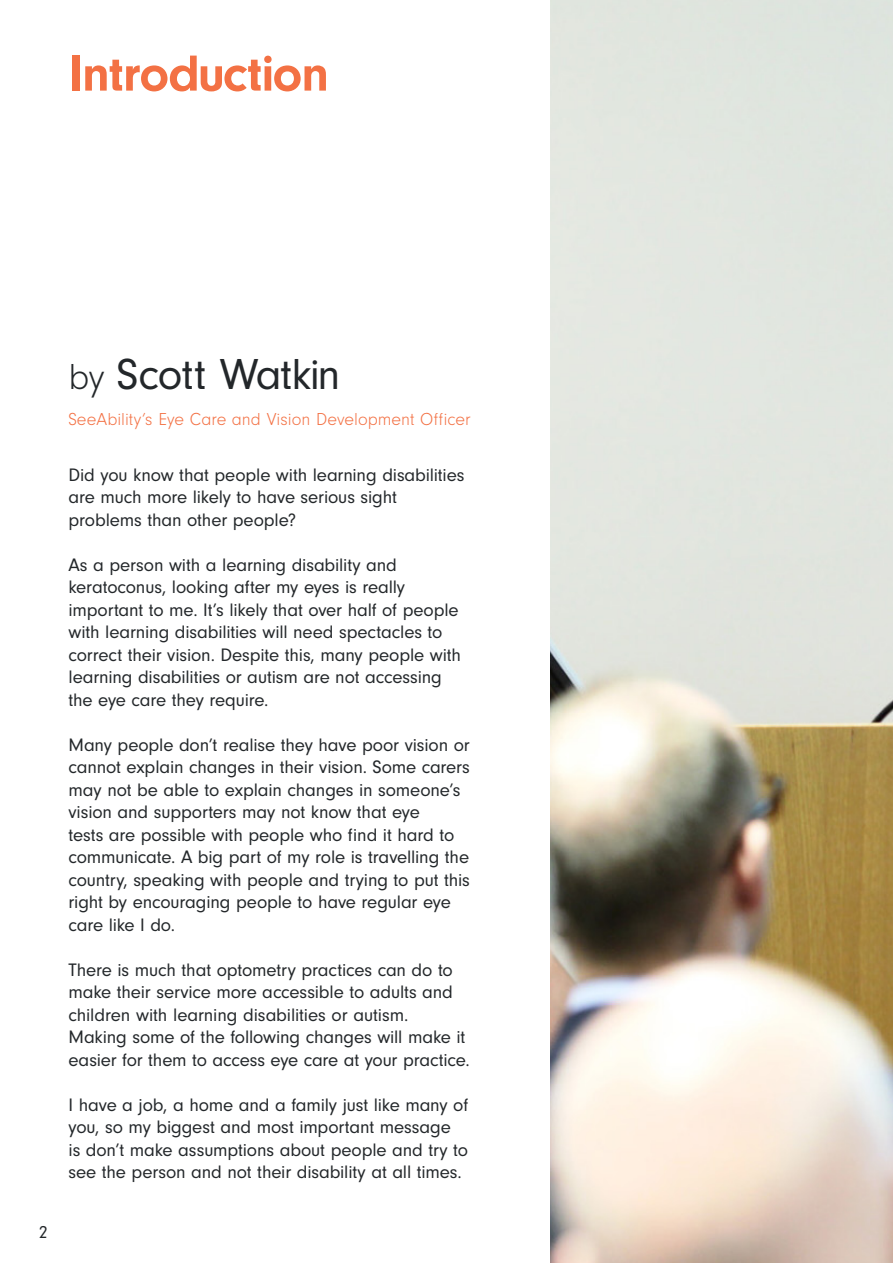
<style>
.page{position:relative;width:893px;height:1263px;background:#fff}
.page>*{position:absolute;margin:0;border:0;box-sizing:border-box;transform-origin:0 0}
.t1{font:700 52.5px "Neuzeit Gro";letter-spacing:-.02em;color:#f37144}
.t2{font:45px "Neuzeit Gro";letter-spacing:-.02em;color:#23272a}
.t3{font:18.75px/22.5px "Neuzeit Gro";letter-spacing:-.01em;color:#23272a}
.t4{font:300 18px "Neuzeit Gro";color:#f37144}
.t5{font:18px "Neuzeit Gro";color:#23272a}
.s1{font-weight:300;font-size:37.5px}
</style>
<div class="page">
<img style="left:550px;top:0;width:343px;height:1263px">
<p class="t1" style="left:69px;top:44px;width:262px">Introduction</p>
<p class="t5" style="left:39px;top:1222px;width:10px">2</p>
<p class="t2" style="left:69px;top:350px;width:273px"><span class="s1">by</span> Scott Watkin</p>
<p class="t4" style="left:69px;top:410px;width:404px">SeeAbility’s Eye Care and Vision Development Officer</p>
<p class="t3" style="left:69px;top:464px;width:397px">Did you know that people with learning disabilities are much more likely to have serious sight problems than other people?</p>
<p class="t3" style="left:69px;top:554px;width:394px">As a person with a learning disability and keratoconus, looking after my eyes is really important to me. It’s likely that over half of people with learning disabilities will need spectacles to correct their vision. Despite this, many people with learning disabilities or autism are not accessing the eye care they require.</p>
<p class="t3" style="left:69px;top:734px;width:403px">Many people don’t realise they have poor vision or cannot explain changes in their vision. Some carers may not be able to explain changes in someone’s vision and supporters may not know that eye<br>tests are possible with people who find it hard to communicate. A big part of my role is travelling the country, speaking with people and trying to put this right by encouraging people to have regular eye care like I do.</p>
<p class="t3" style="left:69px;top:959px;width:403px">There is much that optometry practices can do to make their service more accessible to adults and children with learning disabilities or autism.<br>Making some of the following changes will make it easier for them to access eye care at your practice.</p>
<p class="t3" style="left:69px;top:1094px;width:401px">I have a job, a home and a family just like many of you, so my biggest and most important message<br>is don’t make assumptions about people and try to see the person and not their disability at all times.</p>
</div>
